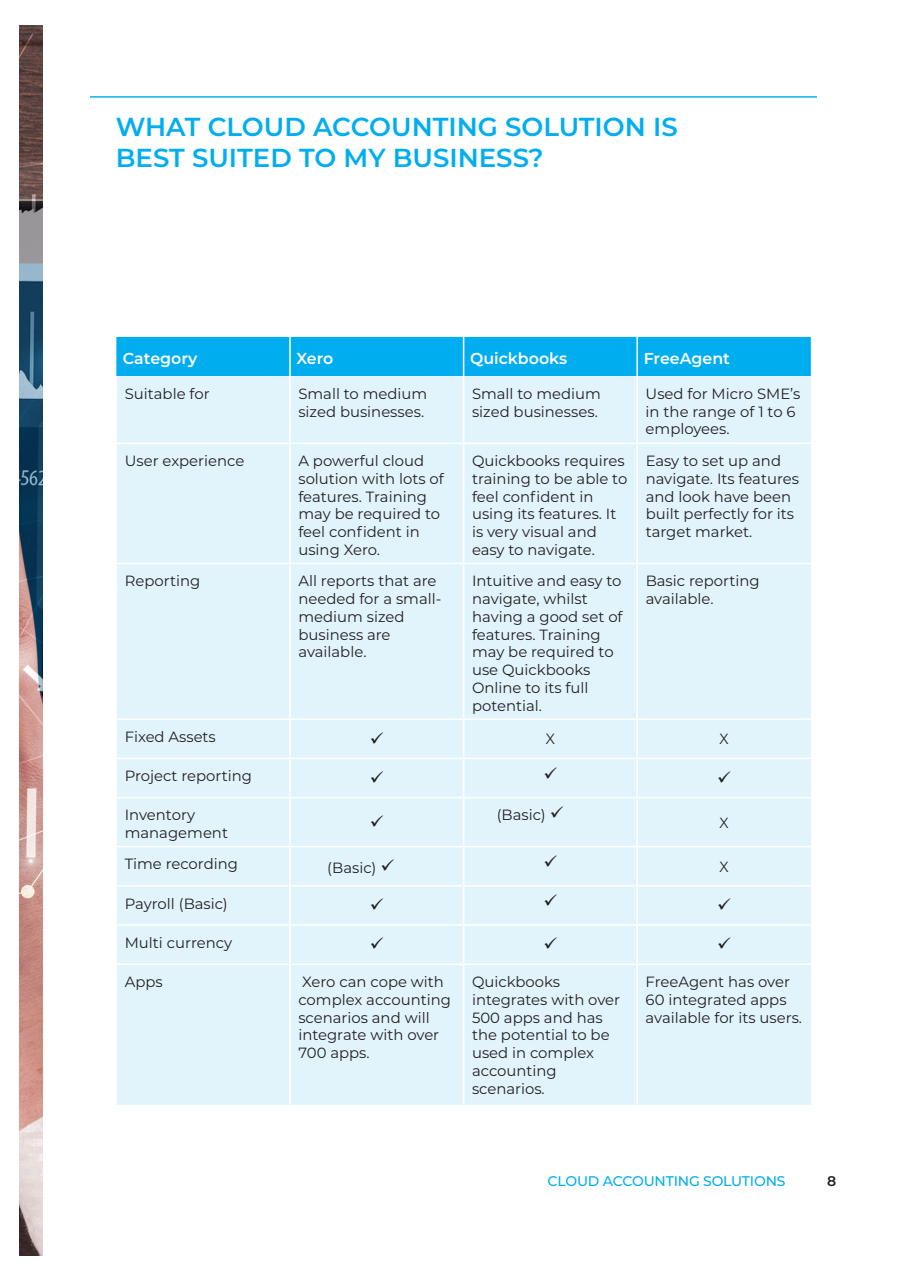
<style>
.page{position:relative;width:924px;height:1275px;background:#fff}
.page>*{position:absolute;margin:0;border:0;box-sizing:border-box;transform-origin:0 0}
.t1{font:600 26px/31.2px "Montserrat";color:#00aeef}
.Table_heading_white{font:600 15.8px "Montserrat";color:#fff}
.Table_text_left_alig{font:14.8px/17.8px "Montserrat";color:#231f20}
.Table_text_left_alig-2{font:300 14.8px "Frutiger LT Std";color:#231f20}
.Advert_title{font:500 14px "Montserrat";letter-spacing:-.015em;color:#00aeef}
.Pagination{font:600 14px "Montserrat";color:#231f20}
</style>
<div class="page">
<hr style="left:90px;top:96px;width:726px;height:2px;background:#00aeef">
<img style="left:19px;top:25px;width:23px;height:1230px">
<div style="left:116px;top:337px;width:694px;height:39px;background:#00aeef"></div>
<div style="left:117px;top:376px;width:693px;height:728px;background:#e1f4fc"></div>
<hr style="left:462px;top:337px;width:2px;height:39px;background:#fff">
<hr style="left:636px;top:337px;width:1px;height:39px;background:#fff">
<hr style="left:289px;top:376px;width:1px;height:66px;background:#fff">
<hr style="left:115px;top:442px;width:175px;height:2px;background:#fff">
<hr style="left:115px;top:563px;width:175px;height:1px;background:#fff">
<hr style="left:115px;top:718px;width:175px;height:2px;background:#fff">
<hr style="left:115px;top:757px;width:175px;height:2px;background:#fff">
<hr style="left:115px;top:797px;width:175px;height:1px;background:#fff">
<hr style="left:115px;top:845px;width:175px;height:2px;background:#fff">
<hr style="left:115px;top:885px;width:175px;height:1px;background:#fff">
<hr style="left:115px;top:924px;width:175px;height:1px;background:#fff">
<hr style="left:115px;top:963px;width:175px;height:2px;background:#fff">
<hr style="left:462px;top:376px;width:2px;height:66px;background:#fff">
<hr style="left:636px;top:376px;width:1px;height:66px;background:#fff">
<hr style="left:290px;top:442px;width:173px;height:2px;background:#fff">
<hr style="left:463px;top:442px;width:174px;height:2px;background:#fff">
<hr style="left:637px;top:442px;width:173px;height:2px;background:#fff">
<hr style="left:289px;top:444px;width:1px;height:119px;background:#fff">
<hr style="left:289px;top:564px;width:1px;height:154px;background:#fff">
<hr style="left:289px;top:720px;width:1px;height:37px;background:#fff">
<hr style="left:289px;top:759px;width:1px;height:38px;background:#fff">
<hr style="left:289px;top:798px;width:1px;height:47px;background:#fff">
<hr style="left:289px;top:847px;width:1px;height:38px;background:#fff">
<hr style="left:289px;top:886px;width:1px;height:38px;background:#fff">
<hr style="left:289px;top:925px;width:1px;height:38px;background:#fff">
<hr style="left:289px;top:965px;width:1px;height:139px;background:#fff">
<hr style="left:462px;top:444px;width:2px;height:119px;background:#fff">
<hr style="left:462px;top:564px;width:2px;height:154px;background:#fff">
<hr style="left:462px;top:720px;width:2px;height:37px;background:#fff">
<hr style="left:462px;top:759px;width:2px;height:38px;background:#fff">
<hr style="left:462px;top:798px;width:2px;height:47px;background:#fff">
<hr style="left:462px;top:847px;width:2px;height:38px;background:#fff">
<hr style="left:462px;top:886px;width:2px;height:38px;background:#fff">
<hr style="left:462px;top:925px;width:2px;height:38px;background:#fff">
<hr style="left:462px;top:965px;width:2px;height:139px;background:#fff">
<hr style="left:290px;top:563px;width:173px;height:1px;background:#fff">
<hr style="left:290px;top:718px;width:173px;height:2px;background:#fff">
<hr style="left:290px;top:757px;width:173px;height:2px;background:#fff">
<hr style="left:290px;top:797px;width:173px;height:1px;background:#fff">
<hr style="left:290px;top:845px;width:173px;height:2px;background:#fff">
<hr style="left:290px;top:885px;width:173px;height:1px;background:#fff">
<hr style="left:290px;top:924px;width:173px;height:1px;background:#fff">
<hr style="left:290px;top:963px;width:173px;height:2px;background:#fff">
<hr style="left:636px;top:444px;width:1px;height:119px;background:#fff">
<hr style="left:636px;top:564px;width:1px;height:154px;background:#fff">
<hr style="left:636px;top:720px;width:1px;height:37px;background:#fff">
<hr style="left:636px;top:759px;width:1px;height:38px;background:#fff">
<hr style="left:636px;top:798px;width:1px;height:47px;background:#fff">
<hr style="left:636px;top:847px;width:1px;height:38px;background:#fff">
<hr style="left:636px;top:886px;width:1px;height:38px;background:#fff">
<hr style="left:636px;top:925px;width:1px;height:38px;background:#fff">
<hr style="left:636px;top:965px;width:1px;height:139px;background:#fff">
<hr style="left:463px;top:563px;width:174px;height:1px;background:#fff">
<hr style="left:463px;top:718px;width:174px;height:2px;background:#fff">
<hr style="left:463px;top:757px;width:174px;height:2px;background:#fff">
<hr style="left:463px;top:797px;width:174px;height:1px;background:#fff">
<hr style="left:463px;top:845px;width:174px;height:2px;background:#fff">
<hr style="left:463px;top:885px;width:174px;height:1px;background:#fff">
<hr style="left:463px;top:924px;width:174px;height:1px;background:#fff">
<hr style="left:463px;top:963px;width:174px;height:2px;background:#fff">
<hr style="left:637px;top:563px;width:173px;height:1px;background:#fff">
<hr style="left:637px;top:718px;width:173px;height:2px;background:#fff">
<hr style="left:637px;top:757px;width:173px;height:2px;background:#fff">
<hr style="left:637px;top:797px;width:173px;height:1px;background:#fff">
<hr style="left:637px;top:845px;width:173px;height:2px;background:#fff">
<hr style="left:637px;top:885px;width:173px;height:1px;background:#fff">
<hr style="left:637px;top:924px;width:173px;height:1px;background:#fff">
<hr style="left:637px;top:963px;width:173px;height:2px;background:#fff">
<hr style="left:289px;top:337px;width:1px;height:39px;background:#fff">
<svg style="left:371px;top:732px;width:12px;height:11px"></svg>
<svg style="left:371px;top:771px;width:12px;height:11px"></svg>
<svg style="left:544px;top:766px;width:12px;height:12px"></svg>
<svg style="left:718px;top:771px;width:12px;height:11px"></svg>
<svg style="left:371px;top:815px;width:12px;height:11px"></svg>
<svg style="left:544px;top:855px;width:12px;height:11px"></svg>
<svg style="left:371px;top:898px;width:12px;height:12px"></svg>
<svg style="left:544px;top:894px;width:12px;height:11px"></svg>
<svg style="left:718px;top:898px;width:12px;height:12px"></svg>
<svg style="left:371px;top:937px;width:12px;height:12px"></svg>
<svg style="left:544px;top:937px;width:12px;height:12px"></svg>
<svg style="left:718px;top:937px;width:12px;height:12px"></svg>
<h1 class="t1" style="left:116px;top:110px;width:563px">WHAT CLOUD ACCOUNTING SOLUTION IS<br>BEST SUITED TO MY BUSINESS?</h1>
<p class="Table_heading_white" style="left:123px;top:347px;width:76px">Category</p>
<p class="Table_heading_white" style="left:296px;top:347px;width:38px">Xero</p>
<p class="Table_heading_white" style="left:470px;top:347px;width:98px">Quickbooks</p>
<p class="Table_heading_white" style="left:643px;top:347px;width:88px">FreeAgent</p>
<p class="Table_text_left_alig" style="left:125px;top:384px;width:86px">Suitable for</p>
<p class="Table_text_left_alig" style="left:298px;top:384px;width:130px">Small to medium sized businesses.</p>
<p class="Table_text_left_alig" style="left:472px;top:384px;width:130px">Small to medium sized businesses.</p>
<p class="Table_text_left_alig" style="left:645px;top:384px;width:156px">Used for Micro SME’s in the range of 1 to 6 employees.</p>
<p class="Table_text_left_alig" style="left:125px;top:451px;width:121px">User experience</p>
<p class="Table_text_left_alig" style="left:298px;top:451px;width:147px">A powerful cloud solution with lots of features. Training may be required to feel confident in using Xero.</p>
<p class="Table_text_left_alig" style="left:472px;top:451px;width:157px">Quickbooks requires training to be able to feel confident in using its features. It is very visual and easy to navigate.</p>
<p class="Table_text_left_alig" style="left:645px;top:451px;width:155px">Easy to set up and navigate. Its features and look have been built perfectly for its target market.</p>
<p class="Table_text_left_alig" style="left:125px;top:571px;width:77px">Reporting</p>
<p class="Table_text_left_alig" style="left:298px;top:571px;width:144px">All reports that are needed for a small&shy;medium sized business are available.</p>
<p class="Table_text_left_alig" style="left:472px;top:571px;width:152px">Intuitive and easy to navigate, whilst having a good set of features. Training may be required to use Quickbooks<br>Online to its full potential.</p>
<p class="Table_text_left_alig" style="left:645px;top:571px;width:115px">Basic reporting available.</p>
<p class="Table_text_left_alig" style="left:125px;top:727px;width:92px">Fixed Assets</p>
<p class="Table_text_left_alig-2" style="left:545px;top:731px;width:11px">X</p>
<p class="Table_text_left_alig-2" style="left:719px;top:731px;width:11px">X</p>
<p class="Table_text_left_alig" style="left:125px;top:766px;width:129px">Project reporting</p>
<p class="Table_text_left_alig" style="left:125px;top:805px;width:105px">Inventory management</p>
<p class="Table_text_left_alig" style="left:496px;top:805px;width:69px">(Basic) ✓</p>
<p class="Table_text_left_alig-2" style="left:719px;top:814px;width:11px">X</p>
<p class="Table_text_left_alig" style="left:125px;top:854px;width:115px">Time recording</p>
<p class="Table_text_left_alig" style="left:327px;top:858px;width:69px">(Basic) ✓</p>
<p class="Table_text_left_alig-2" style="left:719px;top:858px;width:11px">X</p>
<p class="Table_text_left_alig" style="left:125px;top:894px;width:104px">Payroll (Basic)</p>
<p class="Table_text_left_alig" style="left:125px;top:933px;width:109px">Multi currency</p>
<p class="Table_text_left_alig" style="left:125px;top:972px;width:39px">Apps</p>
<p class="Table_text_left_alig" style="left:298px;top:972px;width:154px">Xero can cope with complex accounting scenarios and will integrate with over<br>700 apps.</p>
<p class="Table_text_left_alig" style="left:472px;top:972px;width:149px">Quickbooks integrates with over<br>500 apps and has the potential to be used in complex accounting scenarios.</p>
<p class="Table_text_left_alig" style="left:645px;top:972px;width:158px">FreeAgent has over<br>60 integrated apps available for its users.</p>
<p class="Advert_title" style="left:547px;top:1171px;width:239px">CLOUD ACCOUNTING SOLUTIONS</p>
<p class="Pagination" style="left:826px;top:1171px;width:11px">8</p>
</div>
